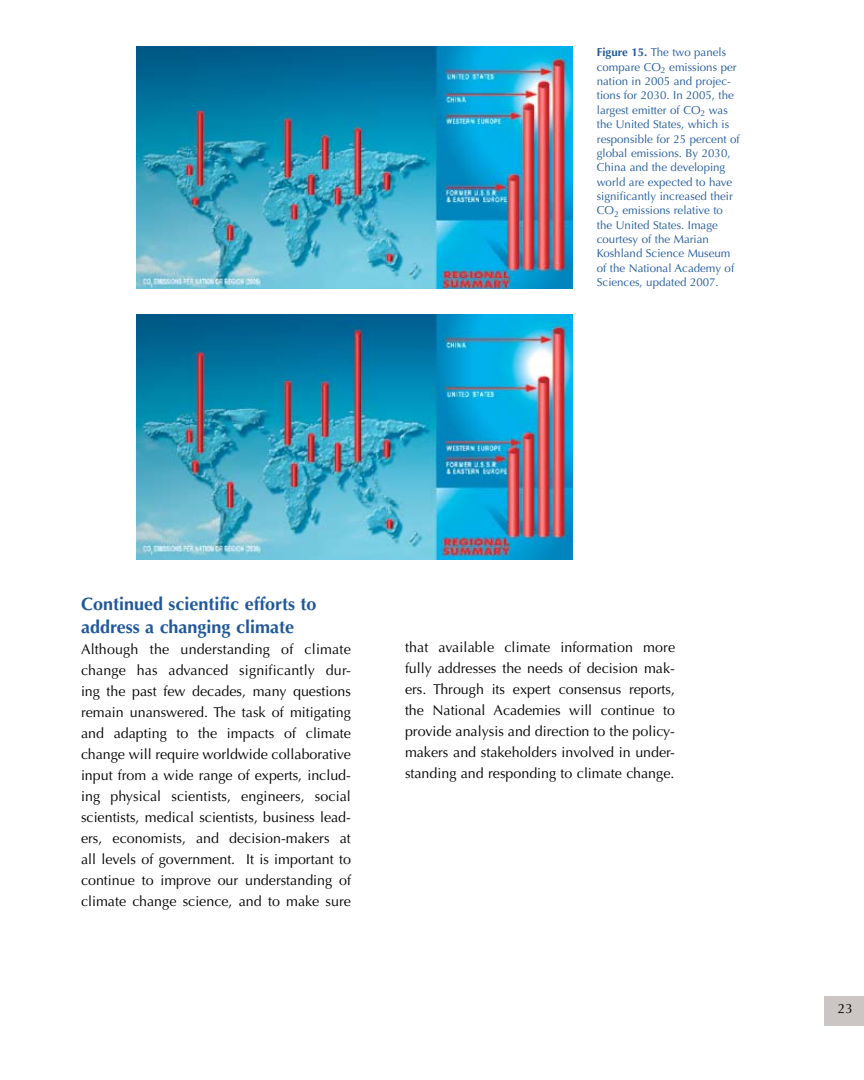
<style>
.page{position:relative;width:864px;height:1080px;background:#fff}
.page>*{position:absolute;margin:0;border:0;box-sizing:border-box;transform-origin:0 0}
.t1{font:700 18px/22.5px "Optima";color:#20589b}
.t2{font:14.25px/21px "Optima";color:#000;text-align:justify}
.t3{font:13.5px "Optima";color:#000}
.t4{font:11.55px/14.4px "Optima";color:#20589b}
.s1{font-weight:700}
</style>
<div class="page">
<div style="left:824px;top:996px;width:40px;height:29px;background:#cbc6c4"></div>
<img style="left:137px;top:314px;width:436px;height:245px">
<img style="left:136px;top:47px;width:437px;height:242px">
<p class="t4" style="left:597px;top:45px;width:144px"><span class="s1">Figure 15.</span> The two panels compare CO<sub>2</sub> emissions per nation in 2005 and projec&shy;tions for 2030. In 2005, the largest emitter of CO<sub>2</sub> was the United States, which is responsible for 25 percent of global emissions. By 2030,<br>China and the developing world are expected to have significantly increased their<br>CO<sub>2</sub> emissions relative to the United States. Image courtesy of the Marian<br>Koshland Science Museum of the National Academy of<br>Sciences, updated 2007.</p>
<p class="t1" style="left:81px;top:593px;width:237px">Continued scientific efforts to address a changing climate</p>
<p class="t2" style="left:81px;top:639px;width:272px">Although the understanding of climate change has advanced significantly dur&shy;ing the past few decades, many questions remain unanswered. The task of mitigating and adapting to the impacts of climate change will require worldwide collaborative input from a wide range of experts, includ&shy;ing physical scientists, engineers, social scientists, medical scientists, business lead&shy;ers, economists, and decision-makers at all levels of government. It is important to continue to improve our understanding of climate change science, and to make sure</p>
<p class="t2" style="left:405px;top:637px;width:272px">that available climate information more fully addresses the needs of decision mak&shy;ers. Through its expert consensus reports, the National Academies will continue to provide analysis and direction to the policy&shy;makers and stakeholders involved in under&shy;standing and responding to climate change.</p>
<p class="t3" style="left:838px;top:1000px;width:17px">23</p>
</div>
